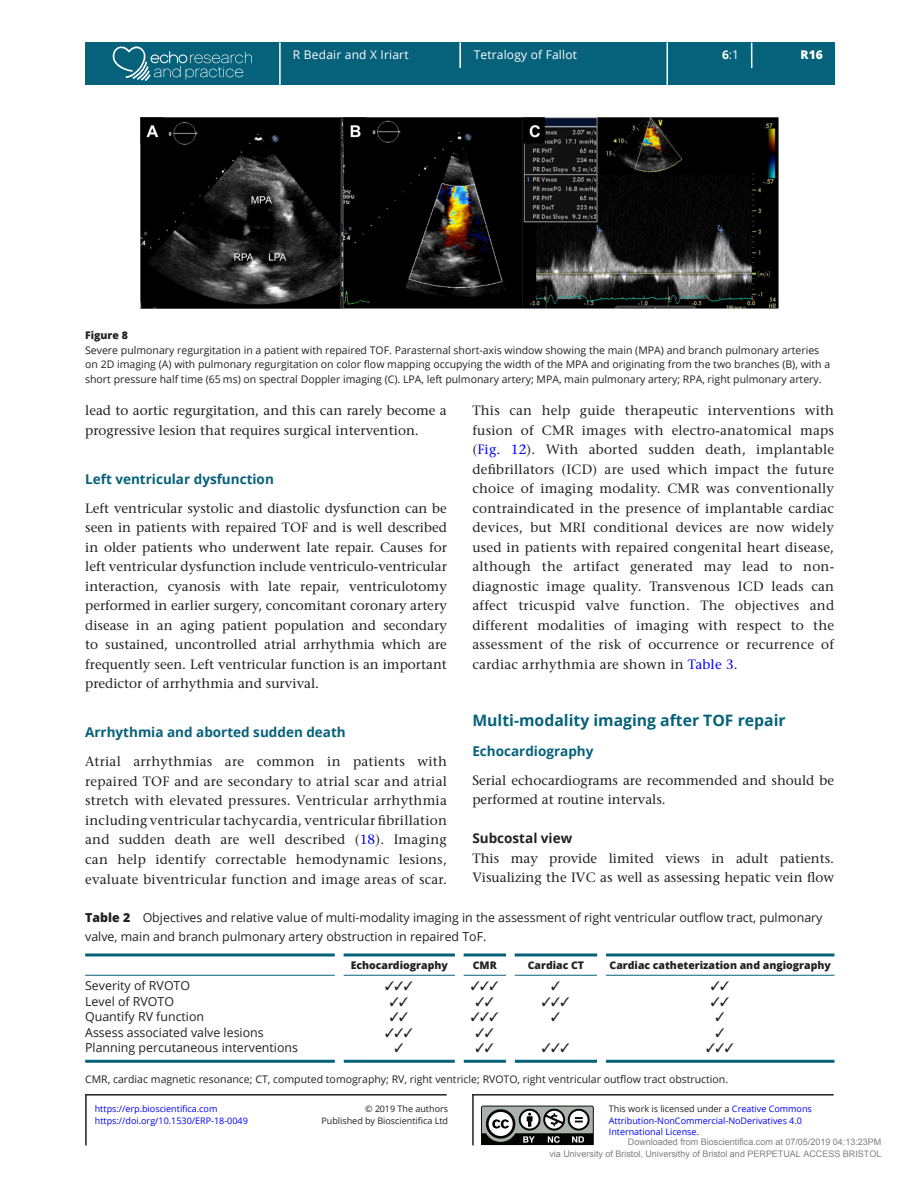
<style>
.page{position:relative;width:919px;height:1187px;background:#fff}
.page>*{position:absolute;margin:0;border:0;box-sizing:border-box;transform-origin:0 0}
.t1{font:700 15.75px "Open Sans";color:#06617a}
.TXT{font:500 13.5px/19.5px "Stone Serif Std";color:#231f20}
.H2-H1{font:700 13.5px "Open Sans";color:#06617a}
.t2{font:700 13.5px "Open Sans";color:#231f20}
.TC{font:12.3px/19.5px "Open Sans";color:#231f20}
.TB{font:12.3px "Open Sans";color:#231f20}
.TB_Bot_Rule{font:12.3px "Open Sans";color:#231f20}
.TB-2{font:12.3px "STIX General";color:#231f20}
.TB_Bot_Rule-2{font:12.3px "STIX General";color:#231f20}
.t3{font:12px "Open Sans";letter-spacing:.015em;color:#fff}
.t4{font:800 12px "Open Sans";color:#fff}
.FC{font:10.5px/14.7px "Open Sans";color:#231f20}
.TFN_F{font:10.5px "Open Sans";color:#231f20}
.TCH{font:800 10.5px "Open Sans";color:#231f20}
.FC-2{font:800 10.5px "Open Sans";color:#231f20}
.t5{font:9px/11.1px "Open Sans";color:#00f}
.t6{font:9px/12px "Arial";color:#808080;text-align:right}
.t7{font:9px/11.9px "Open Sans";color:#231f20;text-align:right}
.s1{font-weight:700}
.s2{color:#00f}
.s3{font-weight:800}
.s4{color:#231f20}
</style>
<div class="page">
<div style="left:85px;top:42px;width:749px;height:43px;background:#06617a"></div>
<hr style="left:666px;top:42px;width:2px;height:43px;background:#fff">
<hr style="left:279px;top:42px;width:1px;height:43px;background:#fff">
<hr style="left:459px;top:42px;width:2px;height:26px;background:#fff">
<hr style="left:750px;top:43px;width:2px;height:25px;background:#fff">
<svg style="left:113px;top:46px;width:139px;height:35px"></svg>
<img style="left:140px;top:117px;width:638px;height:191px">
<hr style="left:85px;top:953px;width:250px;height:3px;background:#06617a">
<hr style="left:85px;top:974px;width:250px;height:1px;background:#06617a">
<hr style="left:343px;top:953px;width:112px;height:3px;background:#06617a">
<hr style="left:343px;top:974px;width:112px;height:1px;background:#06617a">
<hr style="left:463px;top:953px;width:43px;height:3px;background:#06617a">
<hr style="left:463px;top:974px;width:43px;height:1px;background:#06617a">
<hr style="left:514px;top:953px;width:83px;height:3px;background:#06617a">
<hr style="left:514px;top:974px;width:83px;height:1px;background:#06617a">
<hr style="left:606px;top:953px;width:228px;height:3px;background:#06617a">
<hr style="left:606px;top:974px;width:228px;height:1px;background:#06617a">
<hr style="left:85px;top:1059px;width:250px;height:3px;background:#06617a">
<hr style="left:344px;top:1059px;width:111px;height:3px;background:#06617a">
<hr style="left:464px;top:1059px;width:42px;height:3px;background:#06617a">
<hr style="left:515px;top:1059px;width:82px;height:3px;background:#06617a">
<hr style="left:606px;top:1059px;width:228px;height:3px;background:#06617a">
<svg style="left:481px;top:1105px;width:113px;height:40px"></svg>
<hr style="left:85px;top:1093px;width:361px;height:2px;background:#231f20">
<hr style="left:472px;top:1093px;width:361px;height:2px;background:#231f20">
<hr style="left:472px;top:1093px;width:1px;height:52px;background:#231f20">
<hr style="left:85px;top:1093px;width:2px;height:52px;background:#231f20">
<p class="t3" style="left:293px;top:47px;width:117px">R Bedair and X Iriart</p>
<p class="t3" style="left:473px;top:47px;width:105px">Tetralogy of Fallot</p>
<p class="t3" style="left:722px;top:47px;width:18px"><span class="s1">6</span>:1</p>
<p class="t4" style="left:800px;top:46px;width:24px">R16</p>
<p class="FC-2" style="left:85px;top:327px;width:44px">Figure 8</p>
<p class="FC" style="left:85px;top:342px;width:746px">Severe pulmonary regurgitation in a patient with repaired TOF. Parasternal short-axis window showing the main (MPA) and branch pulmonary arteries on 2D imaging (A) with pulmonary regurgitation on color flow mapping occupying the width of the MPA and originating from the two branches (B), with a short pressure half time (65 ms) on spectral Doppler imaging (C). LPA, left pulmonary artery; MPA, main pulmonary artery; RPA, right pulmonary artery.</p>
<p class="TXT" style="left:85px;top:401px;width:363px">lead to aortic regurgitation, and this can rarely become a progressive lesion that requires surgical intervention.</p>
<h2 class="H2-H1" style="left:85px;top:469px;width:190px">Left ventricular dysfunction</h2>
<p class="TXT" style="left:85px;top:498px;width:363px;text-align:justify">Left ventricular systolic and diastolic dysfunction can be seen in patients with repaired TOF and is well described in older patients who underwent late repair. Causes for left ventricular dysfunction include ventriculo-ventricular interaction, cyanosis with late repair, ventriculotomy performed in earlier surgery, concomitant coronary artery disease in an aging patient population and secondary to sustained, uncontrolled atrial arrhythmia which are frequently seen. Left ventricular function is an important predictor of arrhythmia and survival.</p>
<h2 class="H2-H1" style="left:85px;top:722px;width:262px">Arrhythmia and aborted sudden death</h2>
<p class="TXT" style="left:85px;top:752px;width:363px;text-align:justify">Atrial arrhythmias are common in patients with repaired TOF and are secondary to atrial scar and atrial stretch with elevated pressures. Ventricular arrhythmia including ventricular tachycardia, ventricular fibrillation and sudden death are well described (<span class="s2">18</span>). Imaging can help identify correctable hemodynamic lesions, evaluate biventricular function and image areas of scar.</p>
<p class="TXT" style="left:472px;top:401px;width:363px;text-align:justify">This can help guide therapeutic interventions with fusion of CMR images with electro-anatomical maps (<span class="s2">Fig. 12</span>). With aborted sudden death, implantable defibrillators (ICD) are used which impact the future choice of imaging modality. CMR was conventionally contraindicated in the presence of implantable cardiac devices, but MRI conditional devices are now widely used in patients with repaired congenital heart disease, although the artifact generated may lead to non&shy;diagnostic image quality. Transvenous ICD leads can affect tricuspid valve function. The objectives and different modalities of imaging with respect to the assessment of the risk of occurrence or recurrence of cardiac arrhythmia are shown in <span class="s2">Table 3</span>.</p>
<h1 class="t1" style="left:472px;top:709px;width:315px">Multi-modality imaging after TOF repair</h1>
<p class="H2-H1" style="left:472px;top:741px;width:122px">Echocardiography</p>
<p class="TXT" style="left:472px;top:770px;width:363px">Serial echocardiograms are recommended and should be performed at routine intervals.</p>
<h3 class="t2" style="left:472px;top:828px;width:101px">Subcostal view</h3>
<p class="TXT" style="left:472px;top:848px;width:363px">This may provide limited views in adult patients.<br>Visualizing the IVC as well as assessing hepatic vein flow</p>
<p class="TC" style="left:85px;top:907px;width:738px"><span class="s3">Table 2</span> Objectives and relative value of multi-modality imaging in the assessment of right ventricular outflow tract, pulmonary valve, main and branch pulmonary artery obstruction in repaired ToF.</p>
<p class="TCH" style="left:350px;top:956px;width:99px">Echocardiography</p>
<p class="TCH" style="left:472px;top:956px;width:26px">CMR</p>
<p class="TCH" style="left:527px;top:956px;width:58px">Cardiac CT</p>
<p class="TCH" style="left:609px;top:956px;width:223px">Cardiac catheterization and angiography</p>
<p class="TB" style="left:85px;top:977px;width:106px">Severity of RVOTO</p>
<p class="TB-2" style="left:385px;top:977px;width:30px">✓✓✓</p>
<p class="TB-2" style="left:471px;top:977px;width:30px">✓✓✓</p>
<p class="TB-2" style="left:551px;top:977px;width:11px">✓</p>
<p class="TB-2" style="left:710px;top:977px;width:20px">✓✓</p>
<p class="TB" style="left:85px;top:992px;width:90px">Level of RVOTO</p>
<p class="TB-2" style="left:390px;top:992px;width:20px">✓✓</p>
<p class="TB-2" style="left:475px;top:992px;width:20px">✓✓</p>
<p class="TB-2" style="left:542px;top:992px;width:30px">✓✓✓</p>
<p class="TB-2" style="left:710px;top:992px;width:20px">✓✓</p>
<p class="TB" style="left:85px;top:1008px;width:120px">Quantify RV function</p>
<p class="TB-2" style="left:390px;top:1008px;width:20px">✓✓</p>
<p class="TB-2" style="left:471px;top:1008px;width:30px">✓✓✓</p>
<p class="TB-2" style="left:551px;top:1008px;width:11px">✓</p>
<p class="TB-2" style="left:715px;top:1008px;width:11px">✓</p>
<p class="TB" style="left:85px;top:1023px;width:180px">Assess associated valve lesions</p>
<p class="TB-2" style="left:385px;top:1023px;width:30px">✓✓✓</p>
<p class="TB-2" style="left:475px;top:1023px;width:20px">✓✓</p>
<p class="TB-2" style="left:715px;top:1023px;width:11px">✓</p>
<p class="TB_Bot_Rule" style="left:85px;top:1039px;width:214px">Planning percutaneous interventions</p>
<p class="TB_Bot_Rule-2" style="left:394px;top:1039px;width:11px">✓</p>
<p class="TB_Bot_Rule-2" style="left:475px;top:1039px;width:20px">✓✓</p>
<p class="TB_Bot_Rule-2" style="left:542px;top:1039px;width:30px">✓✓✓</p>
<p class="TB_Bot_Rule-2" style="left:706px;top:1039px;width:30px">✓✓✓</p>
<p class="TFN_F" style="left:85px;top:1071px;width:644px">CMR, cardiac magnetic resonance; CT, computed tomography; RV, right ventricle; RVOTO, right ventricular outflow tract obstruction.</p>
<p class="t5" style="left:608px;top:1103px;width:204px"><span class="s4">This work is licensed under a</span> Creative Commons<br>Attribution-NonCommercial-NoDerivatives 4.0<br>International License.</p>
<p class="t5" style="left:95px;top:1103px;width:124px">https://erp.bioscientifica.com</p>
<p class="t7" style="left:321px;top:1102px;width:128px">© 2019 The authors<br>Published by Bioscientifica Ltd</p>
<p class="t5" style="left:95px;top:1114px;width:154px">https://doi.org/10.1530/ERP-18-0049</p>
<p class="t6" style="left:549px;top:1136px;width:333px">Downloaded from Bioscientifica.com at 07/05/2019 04:13:23PM<br>via University of Bristol, Universithy of Bristol and PERPETUAL ACCESS BRISTOL</p>
</div>
